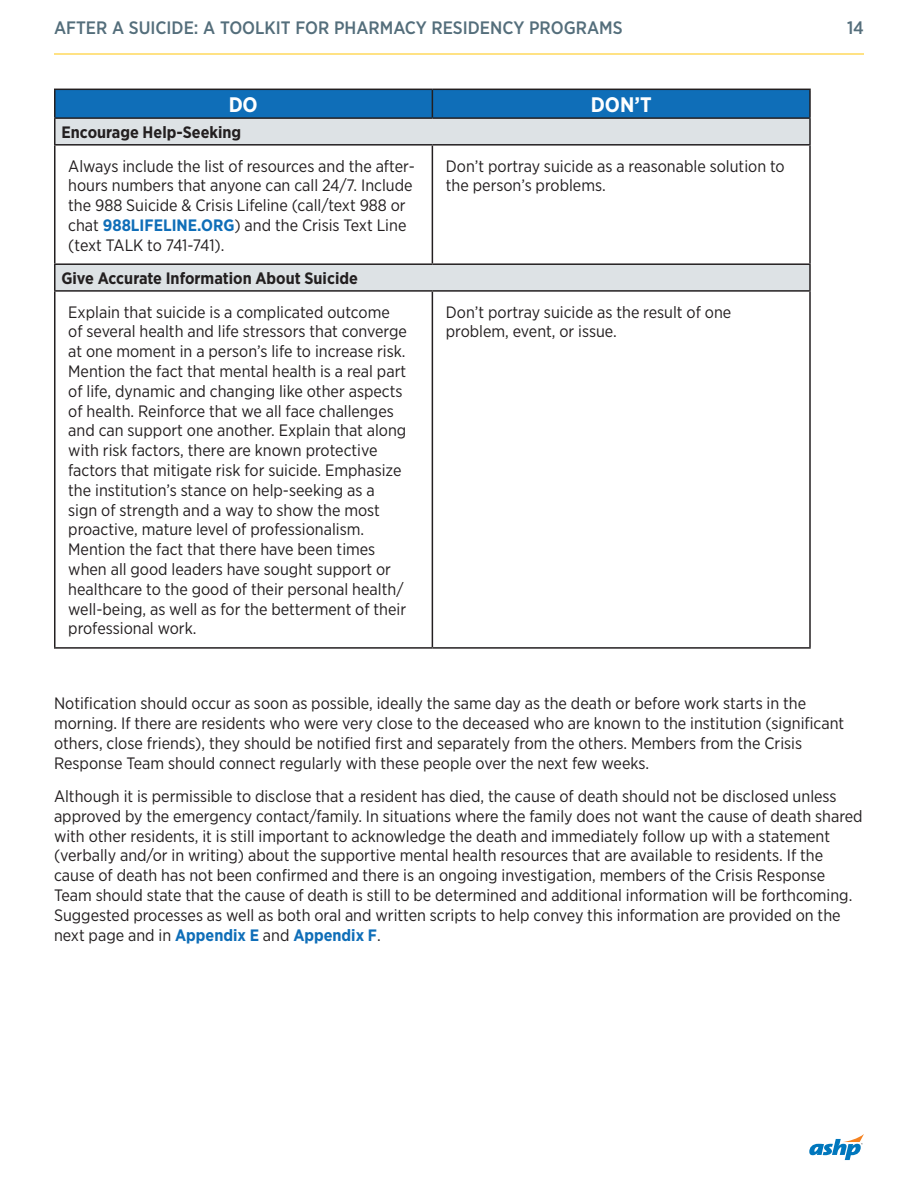
<style>
.page{position:relative;width:918px;height:1188px;background:#fff}
.page>*{position:absolute;margin:0;border:0;box-sizing:border-box;transform-origin:0 0}
.Table_Paragraph{font:700 21px "Gotham Narrow";color:#fff}
.t1{font:500 18px "Gotham Narrow";color:#546e7b}
.Table_Paragraph-2{font:16.5px/19.8px "Gotham Narrow";color:#231f20}
.Table_Paragraph-3{font:700 16.5px "Gotham Narrow";color:#231f20}
.s1{font-weight:700;color:#0f6eb8}
</style>
<div class="page">
<hr style="left:54px;top:54px;width:810px;height:1px;background:#ffc60b">
<svg style="left:809px;top:1134px;width:55px;height:26px"></svg>
<svg style="left:56px;top:119px;width:753px;height:171px"></svg>
<hr style="left:54px;top:89px;width:378px;height:1px;background:#231f20">
<hr style="left:54px;top:90px;width:2px;height:27px;background:#231f20">
<hr style="left:432px;top:89px;width:379px;height:1px;background:#231f20">
<svg style="left:55px;top:89px;width:754px;height:28px;background:#0f6ab1"></svg>
<hr style="left:809px;top:90px;width:2px;height:27px;background:#231f20">
<hr style="left:54px;top:117px;width:378px;height:2px;background:#231f20">
<hr style="left:432px;top:117px;width:379px;height:2px;background:#231f20">
<hr style="left:54px;top:119px;width:2px;height:25px;background:#231f20">
<hr style="left:809px;top:119px;width:2px;height:25px;background:#231f20">
<hr style="left:54px;top:144px;width:378px;height:2px;background:#231f20">
<hr style="left:54px;top:146px;width:2px;height:117px;background:#231f20">
<hr style="left:432px;top:144px;width:379px;height:2px;background:#231f20">
<hr style="left:432px;top:146px;width:1px;height:117px;background:#231f20">
<hr style="left:809px;top:146px;width:2px;height:117px;background:#231f20">
<hr style="left:54px;top:263px;width:378px;height:2px;background:#231f20">
<hr style="left:54px;top:265px;width:2px;height:25px;background:#231f20">
<hr style="left:432px;top:263px;width:379px;height:2px;background:#231f20">
<hr style="left:809px;top:265px;width:2px;height:25px;background:#231f20">
<hr style="left:54px;top:290px;width:378px;height:2px;background:#231f20">
<hr style="left:54px;top:292px;width:2px;height:355px;background:#231f20">
<hr style="left:432px;top:290px;width:379px;height:2px;background:#231f20">
<hr style="left:432px;top:292px;width:1px;height:355px;background:#231f20">
<hr style="left:809px;top:292px;width:2px;height:355px;background:#231f20">
<hr style="left:54px;top:647px;width:378px;height:2px;background:#231f20">
<hr style="left:432px;top:647px;width:379px;height:2px;background:#231f20">
<p class="t1" style="left:54px;top:16px;width:570px">AFTER A SUICIDE: A TOOLKIT FOR PHARMACY RESIDENCY PROGRAMS</p>
<p class="t1" style="left:847px;top:16px;width:18px">14</p>
<p class="Table_Paragraph" style="left:229px;top:91px;width:30px">DO</p>
<p class="Table_Paragraph" style="left:591px;top:91px;width:62px">DON’T</p>
<p class="Table_Paragraph-3" style="left:62px;top:122px;width:181px">Encourage Help-Seeking</p>
<p class="Table_Paragraph-2" style="left:68px;top:155px;width:348px">Always include the list of resources and the after&shy;hours numbers that anyone can call 24/7. Include the 988 Suicide &amp; Crisis Lifeline (call/text 988 or chat <span class="s1">988LIFELINE.ORG</span>) and the Crisis Text Line (text TALK to 741-741).</p>
<p class="Table_Paragraph-2" style="left:446px;top:155px;width:340px">Don’t portray suicide as a reasonable solution to the person’s problems.</p>
<p class="Table_Paragraph-3" style="left:62px;top:268px;width:298px">Give Accurate Information About Suicide</p>
<p class="Table_Paragraph-2" style="left:68px;top:302px;width:340px">Explain that suicide is a complicated outcome of several health and life stressors that converge at one moment in a person’s life to increase risk.<br>Mention the fact that mental health is a real part of life, dynamic and changing like other aspects of health. Reinforce that we all face challenges and can support one another. Explain that along with risk factors, there are known protective factors that mitigate risk for suicide. Emphasize the institution’s stance on help-seeking as a sign of strength and a way to show the most proactive, mature level of professionalism.<br>Mention the fact that there have been times when all good leaders have sought support or healthcare to the good of their personal health/ well-being, as well as for the betterment of their professional work.</p>
<p class="Table_Paragraph-2" style="left:446px;top:302px;width:287px">Don’t portray suicide as the result of one problem, event, or issue.</p>
<p class="Table_Paragraph-2" style="left:54px;top:693px;width:792px">Notification should occur as soon as possible, ideally the same day as the death or before work starts in the morning. If there are residents who were very close to the deceased who are known to the institution (significant others, close friends), they should be notified first and separately from the others. Members from the Crisis Response Team should connect regularly with these people over the next few weeks.</p>
<p class="Table_Paragraph-2" style="left:54px;top:786px;width:810px">Although it is permissible to disclose that a resident has died, the cause of death should not be disclosed unless approved by the emergency contact/family. In situations where the family does not want the cause of death shared with other residents, it is still important to acknowledge the death and immediately follow up with a statement (verbally and/or in writing) about the supportive mental health resources that are available to residents. If the cause of death has not been confirmed and there is an ongoing investigation, members of the Crisis Response Team should state that the cause of death is still to be determined and additional information will be forthcoming.<br>Suggested processes as well as both oral and written scripts to help convey this information are provided on the next page and in <span class="s1">Appendix E</span> and <span class="s1">Appendix F</span>.</p>
</div>
